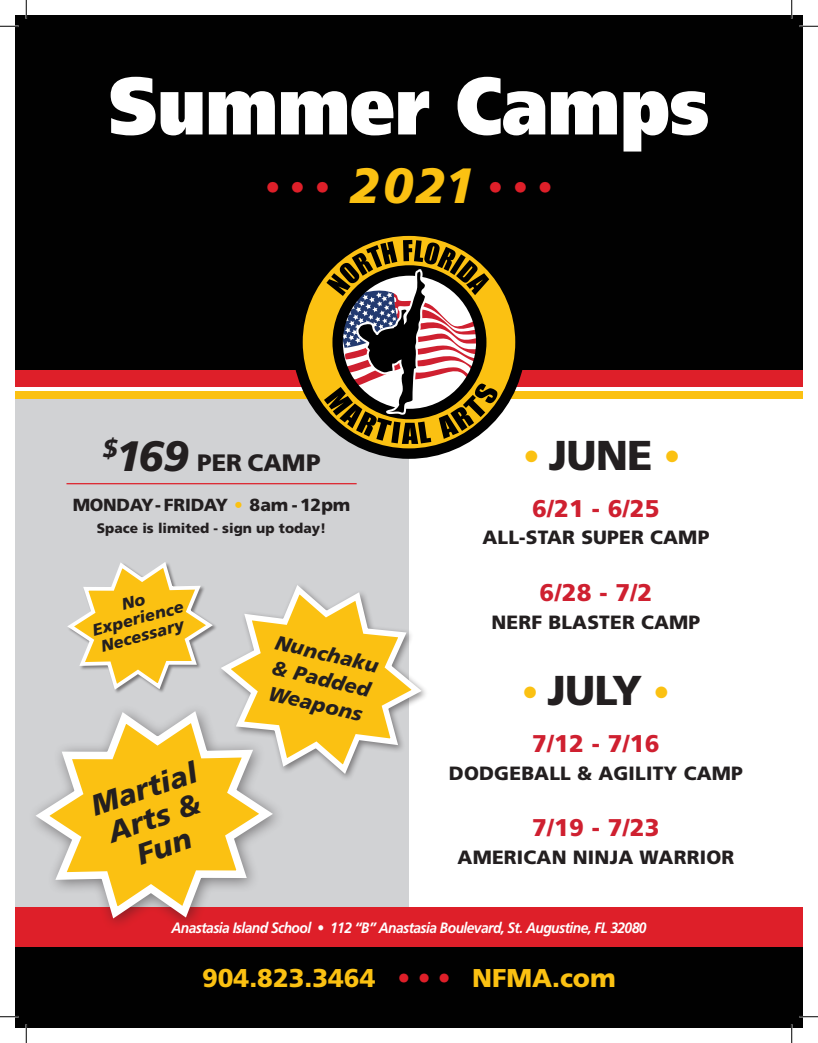
<style>
.page{position:relative;width:818px;height:1043px;background:#fff}
.page>*{position:absolute;margin:0;border:0;box-sizing:border-box;transform-origin:0 0}
.t1{font:900 81.25px "Frutiger";color:#fff;scale:.87 1}
.t2{font:900 41.75px "Frutiger";letter-spacing:-.02em;color:#231f20}
.t3{font:900 30.75px "Frutiger";color:#de1f29}
.t4{font:italic 900 29px "Frutiger";color:#231f20}
.t5{font:900 25.75px "Frutiger";color:#fbc112}
.t6{font:900 24.12px "Frutiger";letter-spacing:.01em;color:#cf2030}
.t7{font:900 23.75px "Frutiger";color:#231f20}
.t8{font:italic 900 20.12px/25.5px "Frutiger";color:#231f20}
.t9{font:900 19.12px "Frutiger";letter-spacing:.01em;color:#231f20}
.t10{font:900 17.5px "Frutiger";letter-spacing:-.02em;color:#231f20}
.t11{font:italic 900 16.25px "Frutiger";color:#231f20}
.t12{font:italic 700 15px "Frutiger";letter-spacing:-.04em;color:#fff;scale:.92 1}
.t13{font:900 13.75px "Frutiger";color:#231f20}
.s1{font-style:italic;font-size:49.5px;color:#fbc112}
.s2{font-style:italic;font-size:42.5px}
.s3{color:#fbc112}
.s4{font-size:33.38px;color:#fbc112}
.s5{font-weight:400;color:#de1f29}
</style>
<div class="page">
<div style="left:15px;top:395px;width:394px;height:512px;background:#d1d2d4"></div>
<div style="left:15px;top:15px;width:787px;height:365px;background:#010101"></div>
<div style="left:15px;top:391px;width:787px;height:8px;background:#fbc112"></div>
<div style="left:15px;top:370px;width:787px;height:17px;background:#de1f29"></div>
<div style="left:15px;top:907px;width:787px;height:40px;background:#de1f29"></div>
<div style="left:15px;top:947px;width:787px;height:81px;background:#010101"></div>
<div style="left:218px;top:582px;width:211px;height:200px;background:#231f20;opacity:.5"></div>
<svg style="left:218px;top:582px;width:208px;height:196px"></svg>
<hr style="left:66px;top:483px;width:290px;height:1px;background:#de1f29">
<div style="left:27px;top:702px;width:259px;height:229px;background:#231f20;opacity:.5"></div>
<svg style="left:29px;top:705px;width:251px;height:219px"></svg>
<svg style="left:295px;top:235px;width:228px;height:224px"></svg>
<svg style="left:324px;top:240px;width:173px;height:204px"></svg>
<svg style="left:0;top:25px;width:19px;height:2px"></svg>
<svg style="left:799px;top:25px;width:19px;height:2px"></svg>
<svg style="left:0;top:1015px;width:19px;height:2px"></svg>
<svg style="left:799px;top:1015px;width:19px;height:2px"></svg>
<svg style="left:25px;top:0;width:2px;height:19px"></svg>
<svg style="left:25px;top:1024px;width:2px;height:18px"></svg>
<svg style="left:790px;top:0;width:2px;height:19px"></svg>
<svg style="left:790px;top:1024px;width:2px;height:18px"></svg>
<svg style="left:67px;top:562px;width:149px;height:130px"></svg>
<div style="left:135px;top:832px;width:57px;height:33px;background:#fbc112"></div>
<p class="t1" style="left:109px;top:56px;width:691px">Summer Camps</p>
<p class="t3" style="left:265px;top:169px;width:289px">• • • <span class="s1">2021</span> • • •</p>
<p class="t7" style="left:103px;top:448px;width:219px"><sup>$</sup><span class="s2">169</span> PER CAMP</p>
<p class="t10" style="left:73px;top:494px;width:279px">MONDAY - FRIDAY <span class="s3">•</span> 8am - 12pm</p>
<p class="t13" style="left:97px;top:520px;width:231px">Space is limited - sign up today!</p>
<p class="t11" style="left:90px;top:621px;width:95px;rotate:-15deg">Experience</p>
<p class="t11" style="left:99px;top:637px;width:87px;rotate:-15deg">Necessary</p>
<p class="t4" style="left:87px;top:790px;width:111px;rotate:-19deg">Martial</p>
<p class="t4" style="left:103px;top:817px;width:97px;rotate:-19deg">Arts &amp;</p>
<p class="t8" style="left:279px;top:629px;width:107px;rotate:13deg">Nunchaku &amp; Padded<br>Weapons</p>
<p class="t2" style="left:523px;top:430px;width:159px"><span class="s4">•</span> JUNE <span class="s4">•</span></p>
<p class="t6" style="left:532px;top:494px;width:129px">6/21 - 6/25</p>
<p class="t9" style="left:482px;top:526px;width:228px">ALL-STAR SUPER CAMP</p>
<p class="t6" style="left:539px;top:578px;width:114px">6/28 - 7/2</p>
<p class="t9" style="left:491px;top:610px;width:210px">NERF BLASTER CAMP</p>
<p class="t2" style="left:522px;top:665px;width:150px"><span class="s4">•</span> JULY <span class="s4">•</span></p>
<p class="t6" style="left:532px;top:729px;width:129px">7/12 - 7/16</p>
<p class="t9" style="left:449px;top:761px;width:295px">DODGEBALL &amp; AGILITY CAMP</p>
<p class="t6" style="left:532px;top:813px;width:129px">7/19 - 7/23</p>
<p class="t9" style="left:457px;top:845px;width:278px">AMERICAN NINJA WARRIOR</p>
<p class="t12" style="left:171px;top:919px;width:518px">Anastasia Island School • 112 “B” Anastasia Boulevard, St. Augustine, FL 32080</p>
<p class="t5" style="left:202px;top:962px;width:415px">904.823.3464 <span class="s5">• • •</span> NFMA.com</p>
</div>
